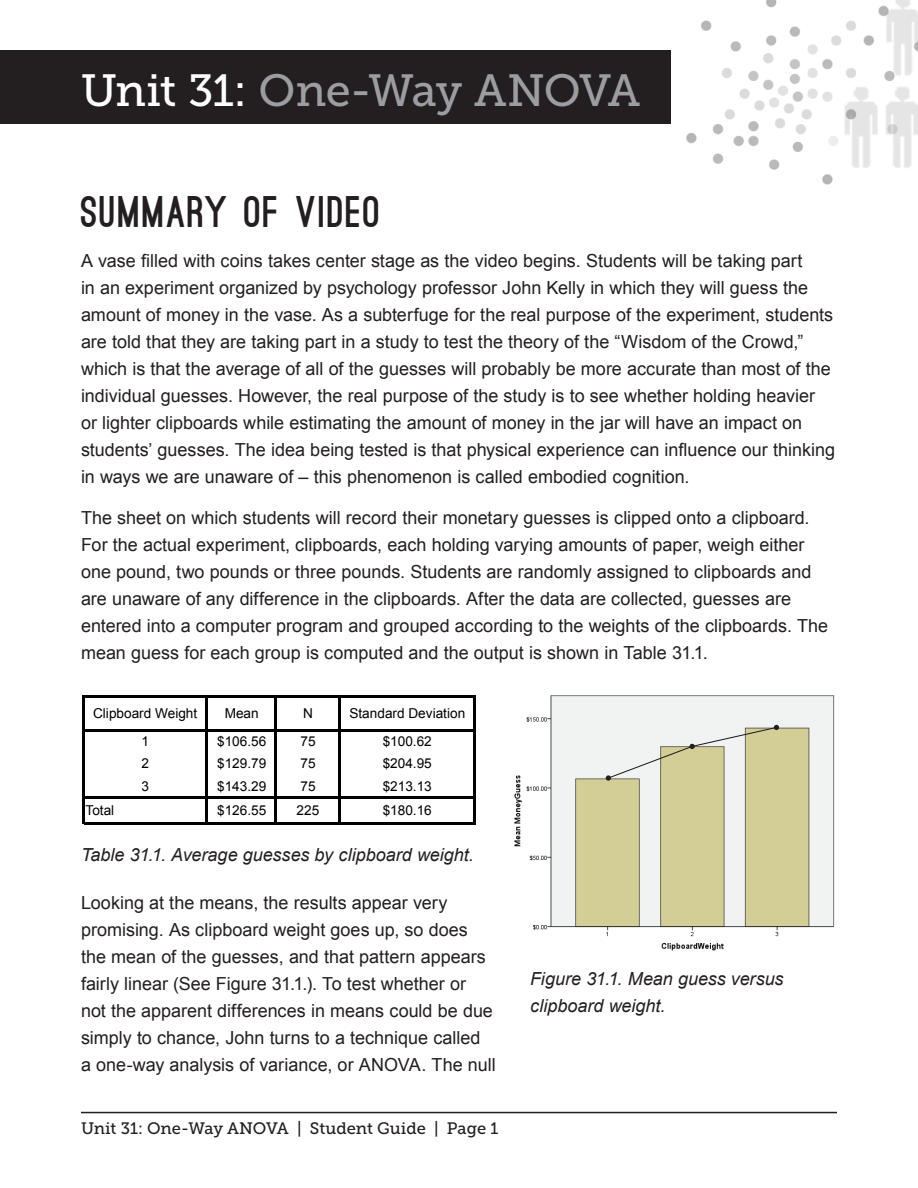
<style>
.page{position:relative;width:918px;height:1188px;background:#fff}
.page>*{position:absolute;margin:0;border:0;box-sizing:border-box;transform-origin:0 0}
.AAO_base{font:45px "Museo Slab 500";letter-spacing:-.025em;color:#9b9da0}
.AAO_base-2{font:900 42px "Ostrich Sans";letter-spacing:.04em;color:#231f20}
.AAO_base-3{font:18px/27px "Arial";color:#231f20}
.AAO_base-4{font:italic 18px/27px "Arial";color:#231f20}
.t1{font:16.5px "Museo Slab 500";color:#231f20}
.t2{font:13.65px "Arial";color:#000}
.t3{font:12.6px "Calibri";color:#000}
.s1{color:#fff}
</style>
<div class="page">
<hr style="left:81px;top:1112px;width:756px;height:1px;background:#231f20">
<img style="left:662px;top:0;width:256px;height:185px">
<div style="left:0;top:51px;width:671px;height:73px;background:#231f20"></div>
<hr style="left:82px;top:696px;width:2px;height:128px;background:#000">
<hr style="left:206px;top:698px;width:2px;height:126px;background:#000">
<hr style="left:275px;top:698px;width:2px;height:126px;background:#000">
<hr style="left:338px;top:698px;width:2px;height:126px;background:#000">
<hr style="left:473px;top:698px;width:3px;height:126px;background:#000">
<hr style="left:84px;top:696px;width:392px;height:2px;background:#000">
<hr style="left:84px;top:729px;width:392px;height:2px;background:#000">
<hr style="left:84px;top:796px;width:392px;height:2px;background:#000">
<hr style="left:84px;top:822px;width:392px;height:2px;background:#000">
<img style="left:514px;top:695px;width:321px;height:256px">
<svg style="left:606px;top:725px;width:173px;height:56px"></svg>
<p class="AAO_base" style="left:81px;top:65px;width:561px"><span class="s1">Unit 31:</span> One-Way ANOVA</p>
<p class="AAO_base-2" style="left:81px;top:196px;width:301px">SUMMARY OF VIDEO</p>
<p class="AAO_base-3" style="left:81px;top:248px;width:756px">A vase filled with coins takes center stage as the video begins. Students will be taking part<br>in an experiment organized by psychology professor John Kelly in which they will guess the amount of money in the vase. As a subterfuge for the real purpose of the experiment, students are told that they are taking part in a study to test the theory of the “Wisdom of the Crowd,” which is that the average of all of the guesses will probably be more accurate than most of the individual guesses. However, the real purpose of the study is to see whether holding heavier or lighter clipboards while estimating the amount of money in the jar will have an impact on students’ guesses. The idea being tested is that physical experience can influence our thinking in ways we are unaware of – this phenomenon is called embodied cognition.</p>
<p class="AAO_base-3" style="left:81px;top:504px;width:749px">The sheet on which students will record their monetary guesses is clipped onto a clipboard.<br>For the actual experiment, clipboards, each holding varying amounts of paper, weigh either one pound, two pounds or three pounds. Students are randomly assigned to clipboards and are unaware of any difference in the clipboards. After the data are collected, guesses are entered into a computer program and grouped according to the weights of the clipboards. The mean guess for each group is computed and the output is shown in Table 31.1.</p>
<p class="t2" style="left:93px;top:704px;width:106px">Clipboard Weight</p>
<p class="t2" style="left:225px;top:704px;width:36px">Mean</p>
<p class="t2" style="left:303px;top:704px;width:11px">N</p>
<p class="t2" style="left:349px;top:704px;width:117px">Standard Deviation</p>
<p class="t2" style="left:141px;top:732px;width:9px">1</p>
<p class="t2" style="left:217px;top:732px;width:51px">$106.56</p>
<p class="t2" style="left:300px;top:732px;width:17px">75</p>
<p class="t2" style="left:383px;top:732px;width:51px">$100.62</p>
<p class="t2" style="left:141px;top:755px;width:9px">2</p>
<p class="t2" style="left:217px;top:755px;width:51px">$129.79</p>
<p class="t2" style="left:300px;top:755px;width:17px">75</p>
<p class="t2" style="left:383px;top:755px;width:51px">$204.95</p>
<p class="t2" style="left:141px;top:777px;width:9px">3</p>
<p class="t2" style="left:217px;top:777px;width:51px">$143.29</p>
<p class="t2" style="left:300px;top:777px;width:17px">75</p>
<p class="t2" style="left:383px;top:777px;width:51px">$213.13</p>
<p class="t2" style="left:86px;top:801px;width:30px">Total</p>
<p class="t2" style="left:217px;top:801px;width:51px">$126.55</p>
<p class="t2" style="left:297px;top:801px;width:24px">225</p>
<p class="t2" style="left:383px;top:801px;width:51px">$180.16</p>
<p class="t3" style="left:85px;top:839px;width:54px">Table 31.1</p>
<p class="AAO_base-4" style="left:81px;top:842px;width:394px">Table 31.1. Average guesses by clipboard weight.</p>
<p class="AAO_base-3" style="left:81px;top:889px;width:416px">Looking at the means, the results appear very promising. As clipboard weight goes up, so does the mean of the guesses, and that pattern appears fairly linear (See Figure 31.1.). To test whether or<br>not the apparent differences in means could be due simply to chance, John turns to a technique called<br>a one-way analysis of variance, or ANOVA. The null</p>
<p class="t1" style="left:81px;top:1119px;width:419px">Unit 31: One-Way ANOVA | Student Guide | Page 1</p>
<p class="AAO_base-4" style="left:530px;top:966px;width:255px">Figure 31.1. Mean guess versus clipboard weight.</p>
</div>
